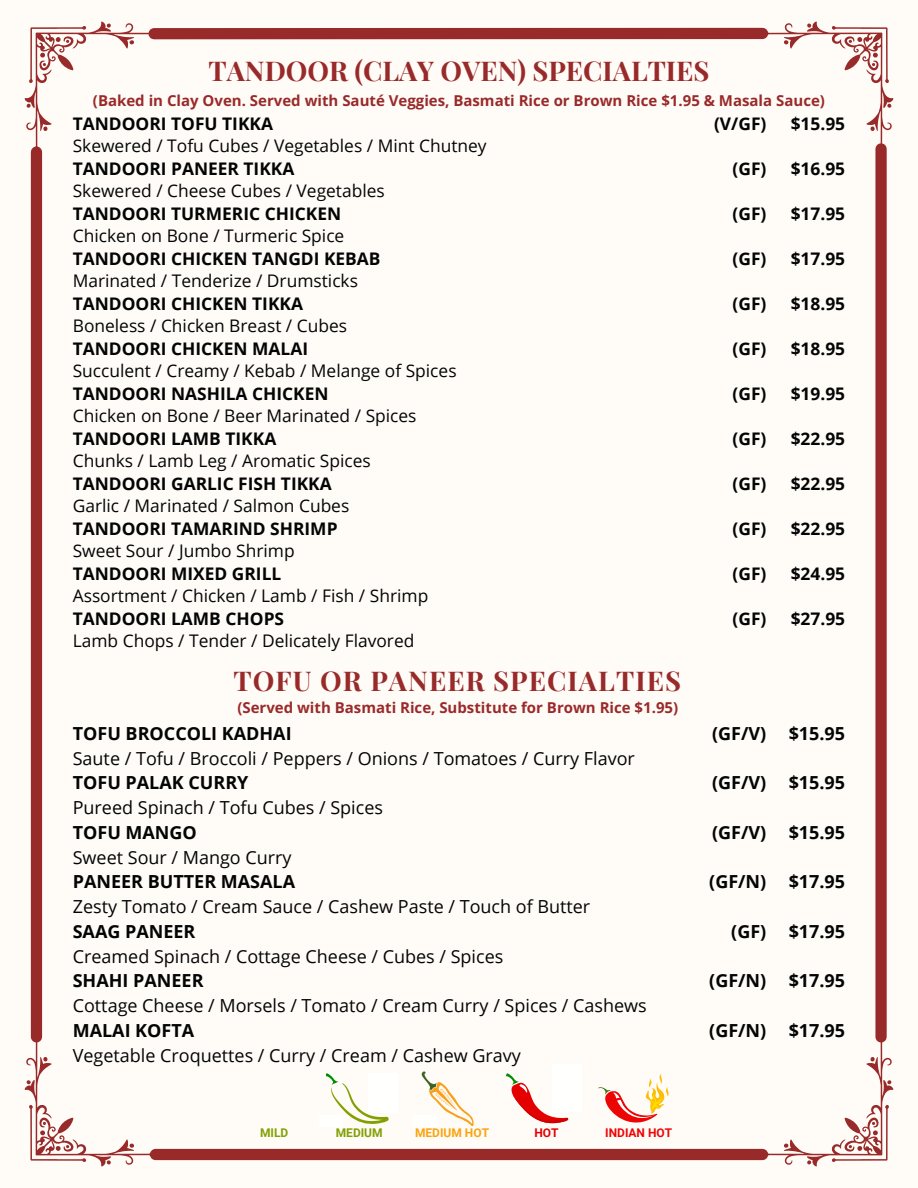
<style>
.page{position:relative;width:918px;height:1188px;background:#fffcf8}
.page>*{position:absolute;margin:0;border:0;box-sizing:border-box;transform-origin:0 0}
.t1{font:700 27.3px "Playfair Display";color:#992a2a}
.t2{font:700 27.3px "Playfair Display";letter-spacing:.04em;color:#992a2a}
.t3{font:18px "Open Sans";color:#030404}
.t4{font:700 18px "Open Sans";color:#030404}
.t5{font:17.4px/22.5px "Open Sans";color:#030404}
.t6{font:700 17.4px "Open Sans";color:#030404}
.t7{font:700 15px "Open Sans";color:#992a2a}
.t8{font:700 12px "Roboto";color:#82a000}
.t9{font:700 12px "Roboto";color:#fba30d}
.t10{font:700 12px "Roboto";color:#ed0505}
.t11{font:700 12px "Roboto";color:#e40001}
.s1{font-weight:700}
</style>
<div class="page">
<svg style="left:765px;top:22px;width:128px;height:127px"></svg>
<svg style="left:765px;top:1038px;width:128px;height:128px"></svg>
<svg style="left:25px;top:22px;width:128px;height:128px"></svg>
<svg style="left:25px;top:1038px;width:128px;height:128px"></svg>
<div style="left:154px;top:28px;width:609px;height:11px;background:#992a2a"></div>
<div style="left:31px;top:152px;width:11px;height:885px;background:#992a2a"></div>
<div style="left:875px;top:149px;width:12px;height:888px;background:#992a2a"></div>
<div style="left:156px;top:1149px;width:607px;height:11px;background:#992a2a"></div>
<svg style="left:506px;top:1073px;width:63px;height:50px"></svg>
<div style="left:552px;top:1064px;width:30px;height:47px;background:#fffffe"></div>
<svg style="left:326px;top:1073px;width:63px;height:51px"></svg>
<div style="left:319px;top:1115px;width:24px;height:12px;background:#fffffe"></div>
<div style="left:368px;top:1073px;width:29px;height:40px;background:#fffffe"></div>
<svg style="left:598px;top:1073px;width:70px;height:50px"></svg>
<div style="left:413px;top:1115px;width:24px;height:12px;background:#fffffe"></div>
<svg style="left:422px;top:1071px;width:52px;height:55px"></svg>
<h1 class="t1" style="left:209px;top:51px;width:502px">TANDOOR (CLAY OVEN) SPECIALTIES</h1>
<h1 class="t7" style="left:93px;top:89px;width:734px">(Baked in Clay Oven. Served with Sauté Veggies, Basmati Rice or Brown Rice $1.95 &amp; Masala Sauce)</h1>
<p class="t5" style="left:73px;top:112px;width:415px"><span class="s1">TANDOORI TOFU TIKKA<br></span>Skewered / Tofu Cubes / Vegetables / Mint Chutney<br><span class="s1">TANDOORI PANEER TIKKA<br></span>Skewered / Cheese Cubes / Vegetables<br><span class="s1">TANDOORI TURMERIC CHICKEN<br></span>Chicken on Bone / Turmeric Spice<br><span class="s1">TANDOORI CHICKEN TANGDI KEBAB<br></span>Marinated / Tenderize / Drumsticks<br><span class="s1">TANDOORI CHICKEN TIKKA<br></span>Boneless / Chicken Breast / Cubes<br><span class="s1">TANDOORI CHICKEN MALAI<br></span>Succulent / Creamy / Kebab / Melange of Spices<br><span class="s1">TANDOORI NASHILA CHICKEN<br></span>Chicken on Bone / Beer Marinated / Spices<br><span class="s1">TANDOORI LAMB TIKKA<br></span>Chunks / Lamb Leg / Aromatic Spices<br><span class="s1">TANDOORI GARLIC FISH TIKKA<br></span>Garlic / Marinated / Salmon Cubes<br><span class="s1">TANDOORI TAMARIND SHRIMP<br></span>Sweet Sour / Jumbo Shrimp<br><span class="s1">TANDOORI MIXED GRILL<br></span>Assortment / Chicken / Lamb / Fish / Shrimp<br><span class="s1">TANDOORI LAMB CHOPS<br></span>Lamb Chops / Tender / Delicately Flavored</p>
<p class="t6" style="left:714px;top:111px;width:54px">(V/GF)</p>
<p class="t6" style="left:733px;top:156px;width:35px">(GF)</p>
<p class="t6" style="left:733px;top:201px;width:35px">(GF)</p>
<p class="t6" style="left:733px;top:246px;width:35px">(GF)</p>
<p class="t6" style="left:733px;top:291px;width:35px">(GF)</p>
<p class="t6" style="left:733px;top:336px;width:35px">(GF)</p>
<p class="t6" style="left:733px;top:381px;width:35px">(GF)</p>
<h1 class="t6" style="left:733px;top:426px;width:35px">(GF)</h1>
<h1 class="t6" style="left:733px;top:471px;width:35px">(GF)</h1>
<h1 class="t6" style="left:733px;top:516px;width:35px">(GF)</h1>
<h1 class="t6" style="left:733px;top:561px;width:35px">(GF)</h1>
<h1 class="t6" style="left:733px;top:606px;width:35px">(GF)</h1>
<h1 class="t2" style="left:233px;top:661px;width:449px">TOFU OR PANEER SPECIALTIES</h1>
<p class="t7" style="left:237px;top:697px;width:442px">(Served with Basmati Rice, Substitute for Brown Rice $1.95)</p>
<p class="t4" style="left:73px;top:721px;width:220px">TOFU BROCCOLI KADHAI</p>
<p class="t3" style="left:73px;top:745px;width:564px">Saute / Tofu / Broccoli / Peppers / Onions / Tomatoes / Curry Flavor</p>
<p class="t4" style="left:73px;top:770px;width:177px">TOFU PALAK CURRY</p>
<p class="t3" style="left:73px;top:795px;width:312px">Pureed Spinach / Tofu Cubes / Spices</p>
<p class="t4" style="left:73px;top:820px;width:126px">TOFU MANGO</p>
<p class="t3" style="left:73px;top:844px;width:220px">Sweet Sour / Mango Curry</p>
<p class="t4" style="left:73px;top:869px;width:224px">PANEER BUTTER MASALA</p>
<p class="t3" style="left:73px;top:894px;width:519px">Zesty Tomato / Cream Sauce / Cashew Paste / Touch of Butter</p>
<p class="t4" style="left:73px;top:919px;width:124px">SAAG PANEER</p>
<p class="t3" style="left:73px;top:943px;width:432px">Creamed Spinach / Cottage Cheese / Cubes / Spices</p>
<p class="t4" style="left:73px;top:968px;width:132px">SHAHI PANEER</p>
<p class="t3" style="left:73px;top:993px;width:576px">Cottage Cheese / Morsels / Tomato / Cream Curry / Spices / Cashews</p>
<p class="t4" style="left:73px;top:1018px;width:123px">MALAI KOFTA</p>
<p class="t3" style="left:73px;top:1042px;width:450px">Vegetable Croquettes / Curry / Cream / Cashew Gravy</p>
<h1 class="t4" style="left:712px;top:721px;width:56px">(GF/V)</h1>
<h1 class="t4" style="left:712px;top:770px;width:56px">(GF/V)</h1>
<h1 class="t4" style="left:712px;top:820px;width:56px">(GF/V)</h1>
<h1 class="t4" style="left:709px;top:869px;width:59px">(GF/N)</h1>
<h1 class="t4" style="left:731px;top:919px;width:37px">(GF)</h1>
<h1 class="t4" style="left:709px;top:968px;width:59px">(GF/N)</h1>
<h2 class="t4" style="left:709px;top:1018px;width:59px">(GF/N)</h2>
<h2 class="t6" style="left:791px;top:111px;width:56px">$15.95</h2>
<h2 class="t6" style="left:791px;top:156px;width:56px">$16.95</h2>
<h2 class="t6" style="left:791px;top:201px;width:56px">$17.95</h2>
<h2 class="t6" style="left:791px;top:246px;width:56px">$17.95</h2>
<h2 class="t6" style="left:791px;top:291px;width:56px">$18.95</h2>
<h2 class="t6" style="left:791px;top:336px;width:56px">$18.95</h2>
<h2 class="t6" style="left:791px;top:381px;width:56px">$19.95</h2>
<h2 class="t6" style="left:791px;top:426px;width:56px">$22.95</h2>
<h2 class="t6" style="left:791px;top:471px;width:56px">$22.95</h2>
<h2 class="t6" style="left:791px;top:516px;width:56px">$22.95</h2>
<h2 class="t6" style="left:791px;top:561px;width:56px">$24.95</h2>
<p class="t6" style="left:791px;top:606px;width:56px">$27.95</p>
<h3 class="t4" style="left:789px;top:721px;width:58px">$15.95</h3>
<h1 class="t4" style="left:789px;top:770px;width:58px">$15.95</h1>
<h1 class="t4" style="left:789px;top:820px;width:58px">$15.95</h1>
<h1 class="t4" style="left:789px;top:869px;width:58px">$17.95</h1>
<h1 class="t4" style="left:789px;top:919px;width:58px">$17.95</h1>
<h1 class="t4" style="left:789px;top:968px;width:58px">$17.95</h1>
<h1 class="t4" style="left:789px;top:1018px;width:58px">$17.95</h1>
<p class="t8" style="left:260px;top:1126px;width:30px">MILD</p>
<p class="t8" style="left:336px;top:1126px;width:48px">MEDIUM</p>
<h4 class="t9" style="left:415px;top:1126px;width:76px">MEDIUM HOT</h4>
<p class="t11" style="left:534px;top:1126px;width:26px">HOT</p>
<p class="t10" style="left:605px;top:1126px;width:68px">INDIAN HOT</p>
</div>
